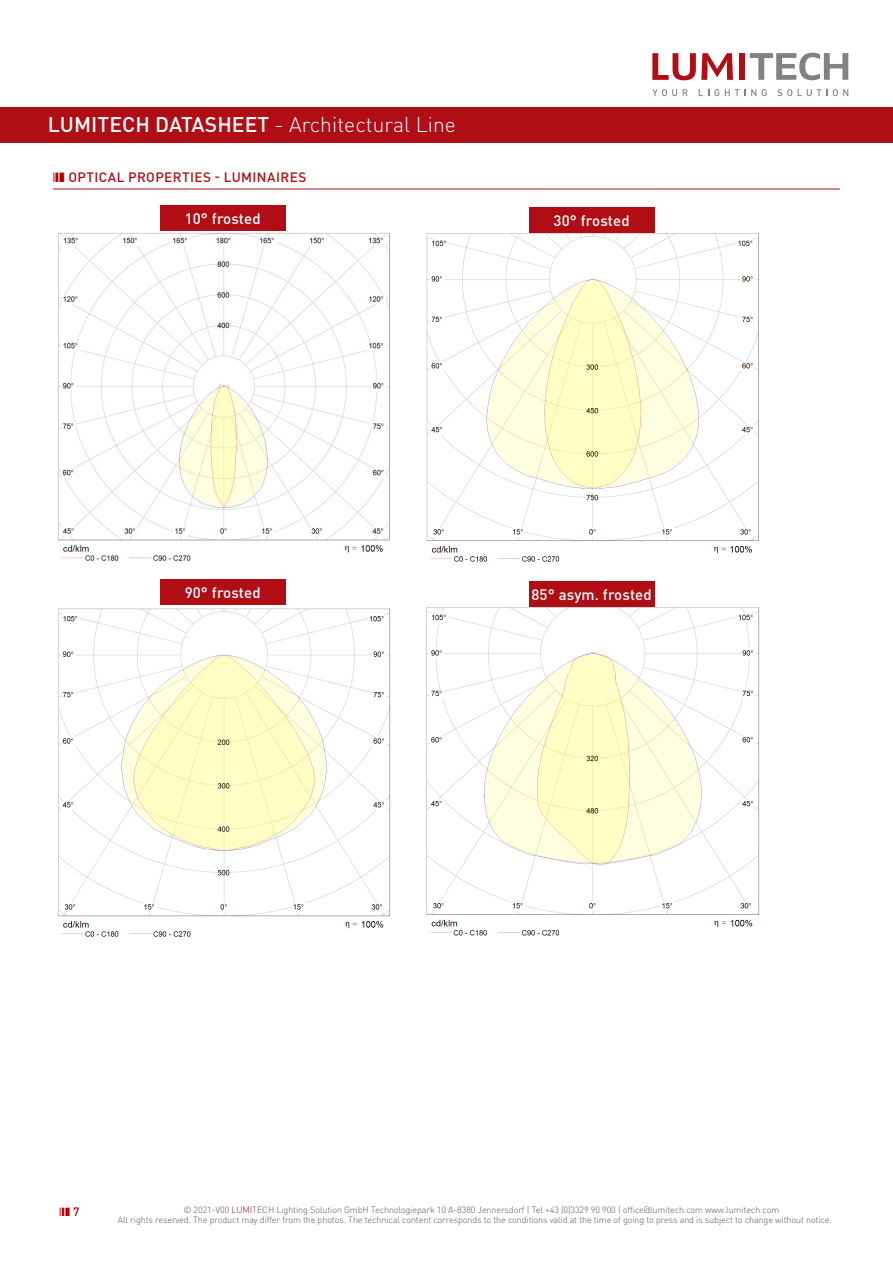
<style>
.page{position:relative;width:893px;height:1263px;background:#fff}
.page>*{position:absolute;margin:0;border:0;box-sizing:border-box;transform-origin:0 0}
.t1{font:300 21px "DIN Pro";letter-spacing:.005em;color:#fff}
.t2{font:500 15px "DIN Pro";letter-spacing:.01em;color:#fff}
.Absatzformat_1{font:500 13.5px "DIN Pro";letter-spacing:.03em;color:#b00d15}
.t3{font:500 12px "DIN Pro";color:#b30101}
.t4{font:300 9px/10.8px "DIN Pro";letter-spacing:-.01em;color:#57585a}
.s1{font-weight:500}
.s2{color:#b30101}
.s3{color:#b00d15}
</style>
<div class="page">
<div style="left:0;top:107px;width:893px;height:36px;background:#b00d15"></div>
<svg style="left:652px;top:89px;width:25px;height:7px"></svg>
<svg style="left:683px;top:89px;width:5px;height:7px"></svg>
<svg style="left:699px;top:89px;width:20px;height:7px"></svg>
<svg style="left:725px;top:89px;width:31px;height:7px"></svg>
<svg style="left:762px;top:89px;width:5px;height:7px"></svg>
<svg style="left:777px;top:89px;width:15px;height:7px"></svg>
<svg style="left:798px;top:89px;width:29px;height:7px"></svg>
<svg style="left:833px;top:89px;width:15px;height:7px"></svg>
<svg style="left:750px;top:53px;width:98px;height:27px"></svg>
<div style="left:739px;top:53px;width:6px;height:27px;background:#b00d15"></div>
<svg style="left:652px;top:53px;width:81px;height:27px"></svg>
<hr style="left:53px;top:189px;width:787px;height:1px;background:#b00d15">
<img style="left:58px;top:233px;width:332px;height:328px">
<div style="left:160px;top:205px;width:126px;height:26px;background:#b00d15"></div>
<img style="left:426px;top:233px;width:333px;height:329px">
<div style="left:529px;top:207px;width:126px;height:26px;background:#b00d15"></div>
<img style="left:58px;top:608px;width:332px;height:329px">
<div style="left:160px;top:579px;width:126px;height:26px;background:#b00d15"></div>
<img style="left:426px;top:607px;width:333px;height:329px">
<div style="left:529px;top:581px;width:126px;height:26px;background:#b00d15"></div>
<h1 class="t1" style="left:48px;top:110px;width:410px"><span class="s1">LUMITECH DATASHEET</span> - Architectural Line</h1>
<p class="Absatzformat_1" style="left:53px;top:168px;width:255px"><span class="s2">❘❙❚</span> OPTICAL PROPERTIES - LUMINAIRES</p>
<p class="t2" style="left:185px;top:208px;width:78px">10° frosted</p>
<p class="t2" style="left:554px;top:210px;width:78px">30° frosted</p>
<p class="t2" style="left:185px;top:582px;width:78px">90° frosted</p>
<p class="t2" style="left:531px;top:584px;width:122px">85° asym. frosted</p>
<h3 class="t3" style="left:60px;top:1204px;width:22px">❘❙❚ 7</h3>
<p class="t4" style="left:118px;top:1203px;width:715px;text-indent:66px">© 2021-V00 <span class="s3">LUMI</span>TECH Lighting Solution GmbH Technologiepark 10 A-8380 Jennersdorf | Tel +43 (0)3329 90 900 | office@lumitech.com www.lumitech.com<br>All rights reserved. The product may differ from the photos. The technical content corresponds to the conditions valid at the time of going to press and is subject to change without notice.</p>
</div>
